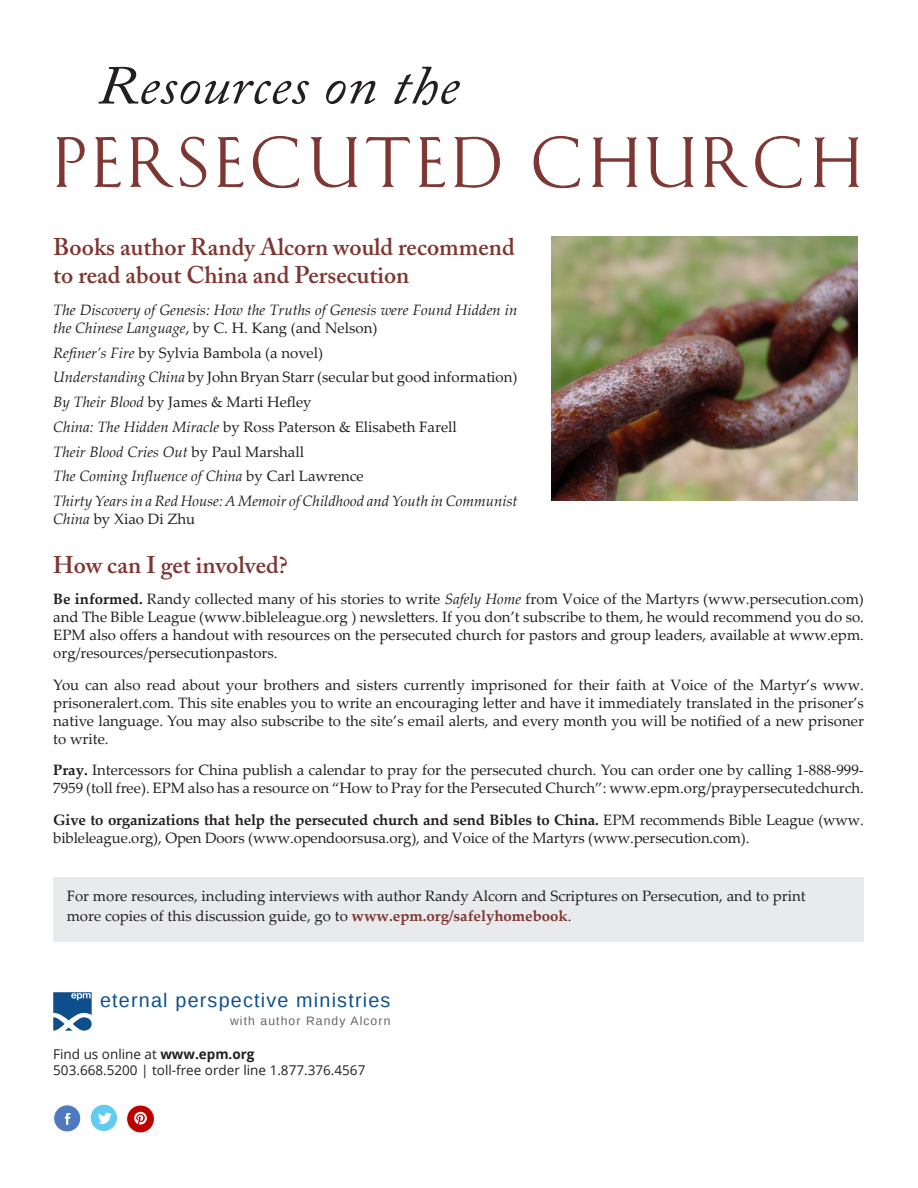
<style>
.page{position:relative;width:918px;height:1188px;background:#fff}
.page>*{position:absolute;margin:0;border:0;box-sizing:border-box;transform-origin:0 0}
.t1{font:72px "DH Schneidler Initials";letter-spacing:.08em;color:#7d3632}
.t2{font:italic 54.45px "Adobe Caslon Pro";letter-spacing:.01em;color:#231f20;scale:1.08 1}
.t3{font:600 24px/28.8px "Adobe Caslon Pro";color:#7d3632}
.t4{font:19.8px "Liberation Sans";letter-spacing:.06em;color:#0e508d}
.t5{font:15px/18px "Palatino Linotype";color:#231f20}
.t6{font:italic 15px/18px "Palatino Linotype";color:#231f20}
.t7{font:13.5px "Open Sans";color:#231f20}
.t8{font:12.15px "Liberation Sans";letter-spacing:.09em;color:#656568}
.s1{font-style:normal}
.s2{font-style:italic}
.s3{font-weight:700}
.s4{font-weight:700;color:#7d3632}
</style>
<div class="page">
<div style="left:53px;top:878px;width:811px;height:64px;background:#e9eaeb"></div>
<img style="left:551px;top:236px;width:307px;height:264px">
<svg style="left:56px;top:137px;width:29px;height:50px"></svg>
<svg style="left:94px;top:136px;width:27px;height:52px"></svg>
<svg style="left:130px;top:137px;width:44px;height:51px"></svg>
<svg style="left:180px;top:136px;width:27px;height:52px"></svg>
<svg style="left:217px;top:136px;width:27px;height:52px"></svg>
<svg style="left:253px;top:136px;width:46px;height:52px"></svg>
<svg style="left:311px;top:137px;width:47px;height:51px"></svg>
<svg style="left:366px;top:137px;width:44px;height:51px"></svg>
<svg style="left:419px;top:136px;width:81px;height:52px"></svg>
<svg style="left:533px;top:136px;width:47px;height:52px"></svg>
<svg style="left:592px;top:137px;width:156px;height:51px"></svg>
<svg style="left:755px;top:136px;width:47px;height:52px"></svg>
<svg style="left:814px;top:137px;width:46px;height:51px"></svg>
<svg style="left:53px;top:992px;width:39px;height:39px"></svg>
<div style="left:90px;top:1104px;width:27px;height:27px;background:#5fccf0;border-radius:50%"></div>
<div style="left:90px;top:1104px;width:28px;height:28px;border:1px solid #fff;border-radius:50%"></div>
<svg style="left:98px;top:1113px;width:14px;height:11px"></svg>
<div style="left:54px;top:1105px;width:27px;height:27px;background:#4f7abf;border-radius:50%"></div>
<div style="left:53px;top:1104px;width:28px;height:28px;border:1px solid #fff;border-radius:50%"></div>
<svg style="left:65px;top:1113px;width:5px;height:12px"></svg>
<svg style="left:126px;top:1104px;width:29px;height:30px"></svg>
<div style="left:125px;top:1104px;width:31px;height:30px;border:2px solid #fff;border-radius:50%"></div>
<svg style="left:134px;top:1112px;width:13px;height:13px"></svg>
<p class="t2" style="left:98px;top:53px;width:336px">Resources on the</p>
<p class="t1" style="left:54px;top:130px;width:809px">PERSECUTED CHURCH</p>
<p class="t3" style="left:53px;top:232px;width:463px">Books author Randy Alcorn would recommend to read about China and Persecution</p>
<p class="t6" style="left:53px;top:300px;width:466px">The Discovery of Genesis: How the Truths of Genesis were Found Hidden in the Chinese Language<span class="s1">, by C. H. Kang (and Nelson)</span></p>
<p class="t5" style="left:53px;top:343px;width:271px"><span class="s2">Refiner’s Fire</span> by Sylvia Bambola (a novel)</p>
<p class="t5" style="left:53px;top:368px;width:466px"><span class="s2">Understanding China</span> by John Bryan Starr (secular but good information)</p>
<p class="t5" style="left:53px;top:393px;width:260px"><span class="s2">By Their Blood</span> by James &amp; Marti Hefley</p>
<p class="t5" style="left:53px;top:417px;width:405px"><span class="s2">China: The Hidden Miracle</span> by Ross Paterson &amp; Elisabeth Farell</p>
<p class="t6" style="left:53px;top:442px;width:252px">Their Blood Cries Out <span class="s1">by Paul Marshall</span></p>
<p class="t6" style="left:53px;top:467px;width:312px">The Coming Influence of China <span class="s1">by Carl Lawrence</span></p>
<p class="t6" style="left:53px;top:491px;width:466px">Thirty Years in a Red House: A Memoir of Childhood and Youth in Communist<br>China <span class="s1">by Xiao Di Zhu</span></p>
<p class="t3" style="left:53px;top:550px;width:236px">How can I get involved?</p>
<p class="t5" style="left:53px;top:590px;width:812px;text-align:justify"><span class="s3">Be informed.</span> Randy collected many of his stories to write <span class="s2">Safely Home</span> from Voice of the Martyrs (www.persecution.com) and The Bible League (www.bibleleague.org ) newsletters. If you don’t subscribe to them, he would recommend you do so.<br>EPM also offers a handout with resources on the persecuted church for pastors and group leaders, available at www.epm. org/resources/persecutionpastors.</p>
<p class="t5" style="left:53px;top:675px;width:812px;text-align:justify">You can also read about your brothers and sisters currently imprisoned for their faith at Voice of the Martyr’s www. prisoneralert.com. This site enables you to write an encouraging letter and have it immediately translated in the prisoner’s native language. You may also subscribe to the site’s email alerts, and every month you will be notified of a new prisoner to write.</p>
<p class="t5" style="left:53px;top:761px;width:812px"><span class="s3">Pray.</span> Intercessors for China publish a calendar to pray for the persecuted church. You can order one by calling 1-888-999-<br>7959 (toll free). EPM also has a resource on “How to Pray for the Persecuted Church”: www.epm.org/praypersecutedchurch.</p>
<p class="t5" style="left:53px;top:810px;width:812px"><span class="s3">Give to organizations that help the persecuted church and send Bibles to China.</span> EPM recommends Bible League (www. bibleleague.org), Open Doors (www.opendoorsusa.org), and Voice of the Martyrs (www.persecution.com).</p>
<p class="t5" style="left:67px;top:886px;width:740px;line-height:19.8px">For more resources, including interviews with author Randy Alcorn and Scriptures on Persecution, and to print more copies of this discussion guide, go to <span class="s4">www.epm.org/safelyhomebook</span>.</p>
<p class="t4" style="left:100px;top:989px;width:292px">eternal perspective ministries</p>
<p class="t8" style="left:230px;top:1014px;width:162px">with author Randy Alcorn</p>
<p class="t7" style="left:53px;top:1045px;width:203px">Find us online at <span class="s3">www.epm.org</span></p>
<p class="t7" style="left:53px;top:1061px;width:314px">503.668.5200 | toll-free order line 1.877.376.4567</p>
</div>
